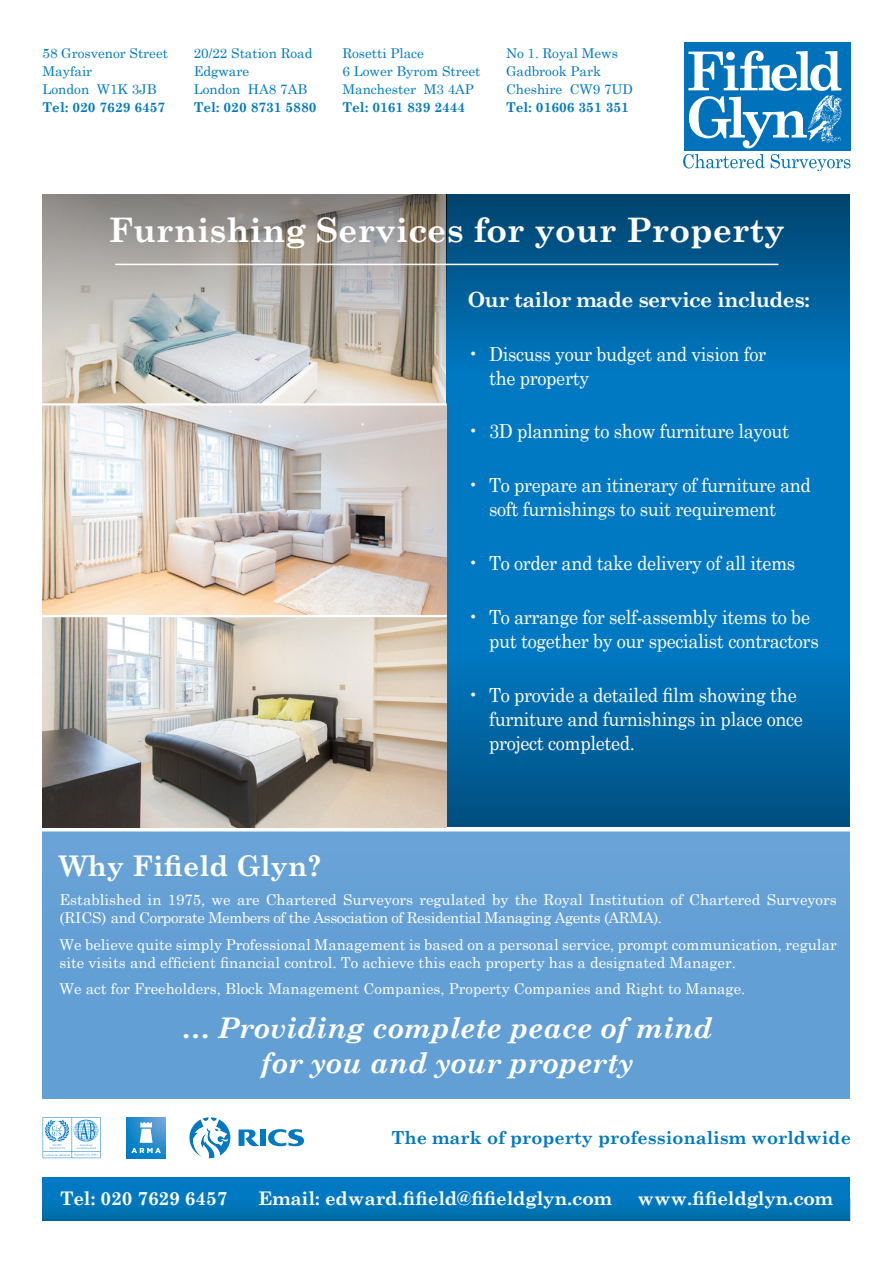
<style>
.page{position:relative;width:893px;height:1263px;background:#fff}
.page>*{position:absolute;margin:0;border:0;box-sizing:border-box;transform-origin:0 0}
.t1{font:700 55.8px "Century Schoolbook";color:#fff}
.t2{font:700 53.7px "Century Schoolbook";letter-spacing:-.085em;color:#fff}
.t3{font:700 33.9px "Century Schoolbook";color:#fff}
.t4{font:italic 700 28.5px/34.2px "Century Schoolbook";color:#fff;text-align:center}
.t5{font:700 28.5px "Century Schoolbook";color:#fff}
.t6{font:700 21px "Century Schoolbook";letter-spacing:-.03em;color:#fff}
.t7{font:19.5px/24px "Century Schoolbook";letter-spacing:-.02em;color:#fff;scale:.93 1}
.t8{font:700 18.75px "Century Schoolbook";letter-spacing:-.01em;color:#fff}
.t9{font:700 18px "Century Schoolbook";color:#0079c2}
.t10{font:15px/18px "Century Schoolbook";color:#fff}
.t11{font:13.5px/18px "Century Schoolbook";color:#0079c2}
.t12{font:700 13.5px/18px "Century Schoolbook";color:#0079c2}
.s1{font-weight:700}
.s2{font-weight:400}
</style>
<div class="page">
<img style="left:43px;top:373px;width:403px;height:454px">
<div style="left:43px;top:831px;width:807px;height:268px;background:#629fd5"></div>
<div style="left:43px;top:831px;width:807px;height:129px;background:#66a1d6"></div>
<div style="left:446px;top:194px;width:404px;height:635px;background:#0079c2"></div>
<div style="left:446px;top:651px;width:404px;height:176px;background:linear-gradient(to bottom,#0078c1,#004e7f)"></div>
<svg style="left:43px;top:194px;width:807px;height:179px;background:#54819b"></svg>
<hr style="left:0;top:827px;width:893px;height:4px;background:#fff">
<div style="left:43px;top:1176px;width:807px;height:44px;background:#0079c2"></div>
<div style="left:43px;top:1198px;width:807px;height:22px;background:linear-gradient(to bottom,#007bc3,#006ca3)"></div>
<svg style="left:126px;top:1117px;width:40px;height:41px"></svg>
<svg style="left:131px;top:1122px;width:30px;height:31px"></svg>
<svg style="left:43px;top:1117px;width:58px;height:41px"></svg>
<svg style="left:268px;top:1129px;width:36px;height:17px"></svg>
<div style="left:260px;top:1129px;width:6px;height:17px;background:#0079c2"></div>
<svg style="left:239px;top:1129px;width:20px;height:17px"></svg>
<svg style="left:189px;top:1117px;width:41px;height:41px"></svg>
<hr style="left:115px;top:264px;width:663px;height:1px;background:#fff">
<hr style="left:28px;top:615px;width:419px;height:2px;background:#fff">
<hr style="left:28px;top:403px;width:419px;height:2px;background:#fff">
<div style="left:684px;top:43px;width:166px;height:108px;background:#0072bc"></div>
<img style="left:808px;top:95px;width:34px;height:48px">
<svg style="left:759px;top:65px;width:14px;height:25px"></svg>
<svg style="left:683px;top:154px;width:82px;height:14px"></svg>
<svg style="left:771px;top:154px;width:79px;height:17px"></svg>
<p class="t11" style="left:43px;top:44px;width:127px">58 Grosvenor Street<br>Mayfair<br>London W1K 3JB<br><span class="s1">Tel: 020 7629 6457</span></p>
<p class="t11" style="left:194px;top:44px;width:120px">20/22 Station Road<br>Edgware</p>
<p class="t11" style="left:194px;top:80px;width:115px">London HA8 7AB</p>
<p class="t12" style="left:194px;top:98px;width:124px">Tel: 020 8731 5880</p>
<p class="t11" style="left:342px;top:44px;width:83px">Rosetti Place</p>
<p class="t11" style="left:342px;top:62px;width:140px">6 Lower Byrom Street</p>
<p class="t11" style="left:342px;top:80px;width:133px">Manchester M3 4AP<br><span class="s1">Tel: 0161 839 2444</span></p>
<p class="t11" style="left:506px;top:44px;width:114px">No 1. Royal Mews<br>Gadbrook Park</p>
<p class="t12" style="left:506px;top:80px;width:129px"><span class="s2">Cheshire CW9 7UD<br></span>Tel: 01606 351 351</p>
<p class="t2" style="left:686px;top:38px;width:159px">Fif eld</p>
<p class="t1" style="left:686px;top:84px;width:124px">Glyn</p>
<p class="t3" style="left:109px;top:209px;width:678px">Furnishing Services for your Property</p>
<p class="t5" style="left:59px;top:848px;width:264px">Why Fifield Glyn?</p>
<p class="t6" style="left:468px;top:287px;width:344px">Our tailor made service includes:</p>
<p class="t7" style="left:489px;top:341px;width:300px;text-indent:-21px">• Discuss your budget and vision for the property</p>
<p class="t7" style="left:468px;top:419px;width:347px">• 3D planning to show furniture layout</p>
<p class="t7" style="left:489px;top:473px;width:348px;text-indent:-21px">• To prepare an itinerary of furniture and soft furnishings to suit requirement</p>
<p class="t7" style="left:468px;top:550px;width:354px">• To order and take delivery of all items</p>
<p class="t7" style="left:489px;top:604px;width:356px;text-indent:-21px">• To arrange for self-assembly items to be put together by our specialist contractors</p>
<p class="t7" style="left:489px;top:682px;width:339px;text-indent:-21px">• To provide a detailed film showing the furniture and furnishings in place once project completed.</p>
<p class="t10" style="left:59px;top:890px;width:779px">Established in 1975, we are Chartered Surveyors regulated by the Royal Institution of Chartered Surveyors (RICS) and Corporate Members of the Association of Residential Managing Agents (ARMA).</p>
<p class="t10" style="left:59px;top:935px;width:779px">We believe quite simply Professional Management is based on a personal service, prompt communication, regular site visits and efficient financial control. To achieve this each property has a designated Manager.</p>
<p class="t10" style="left:59px;top:979px;width:687px">We act for Freeholders, Block Management Companies, Property Companies and Right to Manage.</p>
<p class="t4" style="left:181px;top:1010px;width:533px">… Providing complete peace of mind for you and your property</p>
<p class="t9" style="left:391px;top:1127px;width:461px">The mark of property professionalism worldwide</p>
<p class="t8" style="left:60px;top:1186px;width:169px">Tel: 020 7629 6457</p>
<p class="t8" style="left:258px;top:1186px;width:355px">Email: edward.fifield@fifieldglyn.com</p>
<p class="t8" style="left:638px;top:1186px;width:197px">www.fifieldglyn.com</p>
</div>
